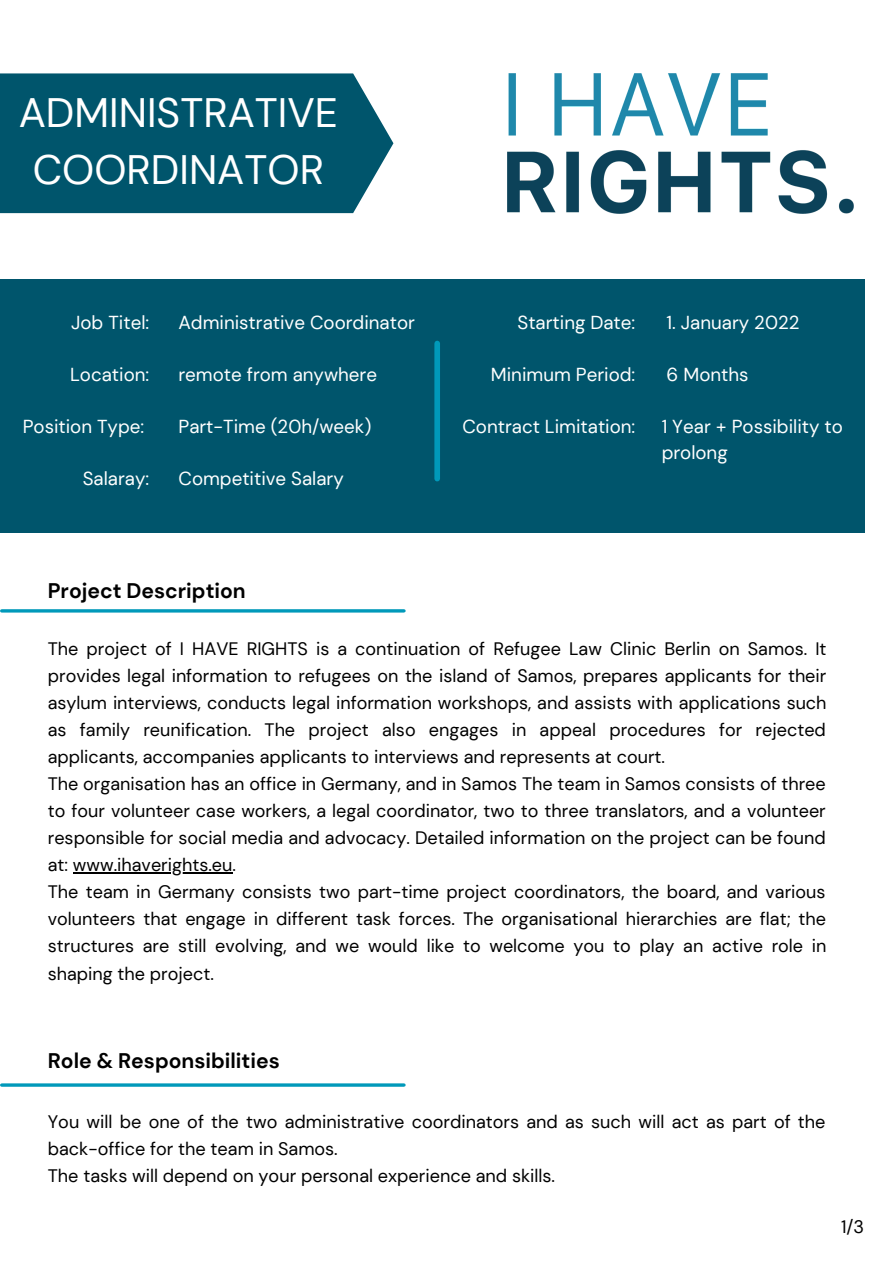
<style>
.page{position:relative;width:894px;height:1264px;background:#fff}
.page>*{position:absolute;margin:0;border:0;box-sizing:border-box;transform-origin:0 0}
.t1{font:40.95px/56.2px "DM Sans";color:#fff;text-align:center}
.t2{font:700 21.15px "DM Sans";color:#000}
.t3{font:18.75px/26px "DM Sans";color:#fff}
.t4{font:18.15px/27px "DM Sans";color:#000}
.t5{font:18px/27px "DM Sans";color:#000;text-align:justify}
</style>
<div class="page">
<img style="left:507px;top:74px;width:345px;height:139px">
<div style="left:0;top:73px;width:393px;height:140px;background:#00556c"></div>
<div style="left:0;top:280px;width:864px;height:253px;background:#00556c"></div>
<hr style="left:73px;top:872px;width:159px;height:1px;background:#000">
<div style="left:434px;top:343px;width:6px;height:135px;background:#0099ba"></div>
<hr style="left:2px;top:609px;width:402px;height:3px;background:#0099ba">
<hr style="left:2px;top:1083px;width:402px;height:3px;background:#0099ba">
<p class="t1" style="left:19px;top:85px;width:321px">ADMINISTRATIVE<br>COORDINATOR</p>
<p class="t3" style="left:71px;top:310px;width:80px">Job Titel:</p>
<p class="t3" style="left:70px;top:361px;width:81px">Location:</p>
<p class="t3" style="left:23px;top:413px;width:123px">Position Type:</p>
<p class="t3" style="left:83px;top:465px;width:68px">Salaray:</p>
<p class="t3" style="left:178px;top:310px;width:238px">Administrative Coordinator</p>
<p class="t3" style="left:178px;top:361px;width:200px">remote from anywhere</p>
<p class="t3" style="left:178px;top:413px;width:194px">Part-Time (20h/week)</p>
<p class="t3" style="left:178px;top:465px;width:167px">Competitive Salary</p>
<p class="t3" style="left:517px;top:310px;width:119px">Starting Date:</p>
<p class="t3" style="left:491px;top:361px;width:146px">Minimum Period:</p>
<p class="t3" style="left:462px;top:413px;width:174px">Contract Limitation:</p>
<p class="t3" style="left:666px;top:310px;width:134px">1. January 2022</p>
<p class="t3" style="left:666px;top:361px;width:83px">6 Months</p>
<p class="t3" style="left:661px;top:413px;width:183px">1 Year + Possibility to prolong</p>
<p class="t2" style="left:48px;top:576px;width:199px">Project Description</p>
<p class="t5" style="left:48px;top:635px;width:780px">The project of I HAVE RIGHTS is a continuation of Refugee Law Clinic Berlin on Samos. It provides legal information to refugees on the island of Samos, prepares applicants for their asylum interviews, conducts legal information workshops, and assists with applications such as family reunification. The project also engages in appeal procedures for rejected applicants, accompanies applicants to interviews and represents at court.</p>
<p class="t5" style="left:48px;top:770px;width:779px">The organisation has an office in Germany, and in Samos The team in Samos consists of three to four volunteer case workers, a legal coordinator, two to three translators, and a volunteer responsible for social media and advocacy. Detailed information on the project can be found at: www.ihaverights.eu.</p>
<p class="t5" style="left:48px;top:878px;width:780px">The team in Germany consists two part-time project coordinators, the board, and various volunteers that engage in different task forces. The organisational hierarchies are flat; the structures are still evolving, and we would like to welcome you to play an active role in shaping the project.</p>
<p class="t2" style="left:48px;top:1047px;width:233px">Role &amp; Responsibilities</p>
<p class="t4" style="left:48px;top:1108px;width:779px">You will be one of the two administrative coordinators and as such will act as part of the back-office for the team in Samos.</p>
<p class="t4" style="left:48px;top:1162px;width:508px">The tasks will depend on your personal experience and skills.</p>
<p class="t5" style="left:840px;top:1213px;width:25px">1/3</p>
</div>
